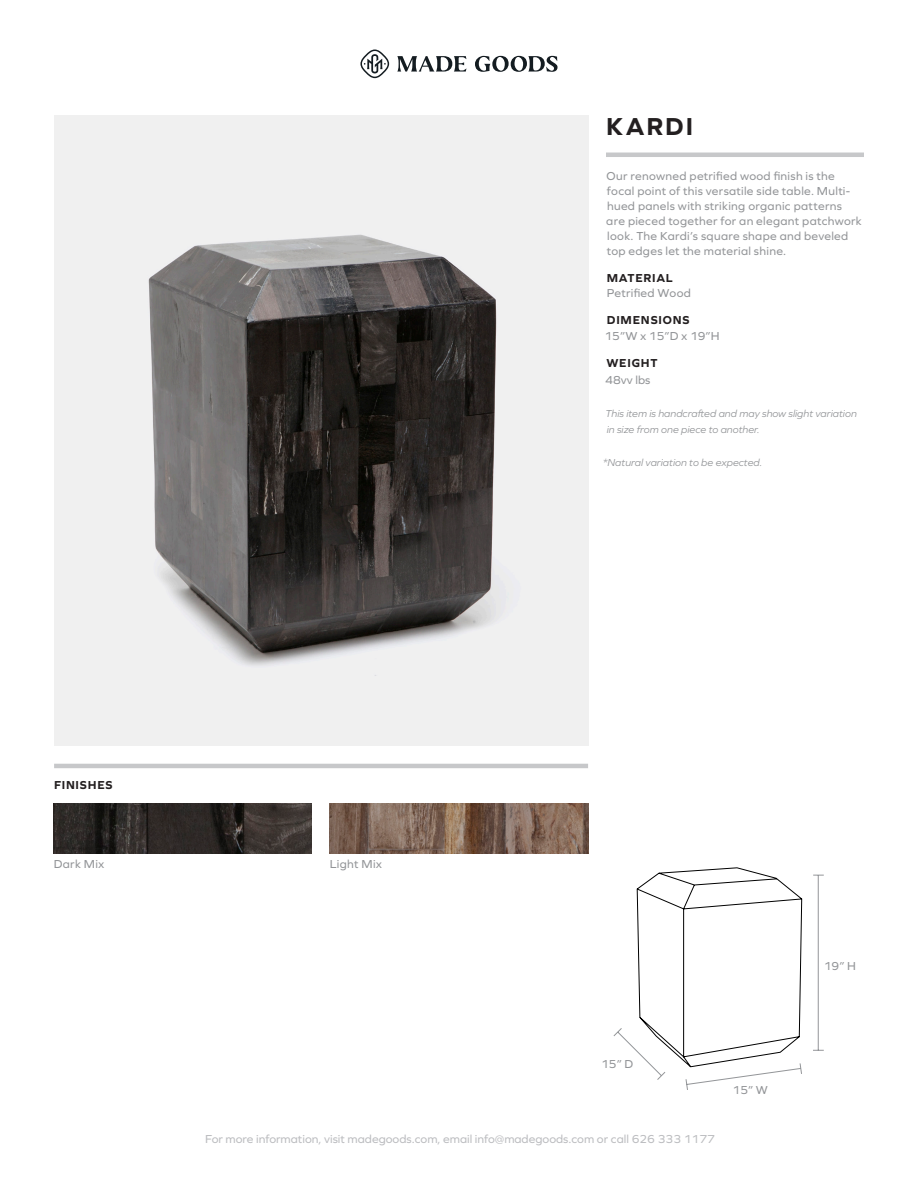
<style>
.page{position:relative;width:918px;height:1188px;background:#fff}
.page>*{position:absolute;margin:0;border:0;box-sizing:border-box;transform-origin:0 0}
.t1{font:700 25.5px "Graphie";letter-spacing:.08em;color:#231f20}
.t2{font:12px/15px "Graphie";letter-spacing:.025em;color:#939598}
.t3{font:12px "Graphie";color:#bcbdc0}
.t4{font:700 12px "Graphie";letter-spacing:.065em;color:#231f20}
.t5{font:italic 10.5px/16.5px "Graphie";color:#939598}
</style>
<div class="page">
<hr style="left:606px;top:153px;width:258px;height:4px;background:#c7c8ca">
<svg style="left:397px;top:56px;width:161px;height:16px"></svg>
<svg style="left:360px;top:50px;width:29px;height:28px"></svg>
<hr style="left:54px;top:764px;width:534px;height:4px;background:#c7c8ca">
<hr style="left:818px;top:875px;width:1px;height:175px;background:#939598">
<img style="left:54px;top:116px;width:534px;height:629px">
<img style="left:54px;top:803px;width:258px;height:51px">
<img style="left:330px;top:803px;width:258px;height:51px">
<svg style="left:613px;top:867px;width:190px;height:223px"></svg>
<p class="t4" style="left:54px;top:778px;width:60px">FINISHES</p>
<p class="t2" style="left:54px;top:856px;width:52px">Dark Mix</p>
<p class="t2" style="left:330px;top:856px;width:54px">Light Mix</p>
<p class="t1" style="left:606px;top:111px;width:88px">KARDI</p>
<p class="t2" style="left:606px;top:168px;width:257px">Our renowned petrified wood finish is the focal point of this versatile side table. Multi&shy;hued panels with striking organic patterns are pieced together for an elegant patchwork look. The Kardi’s square shape and beveled top edges let the material shine.</p>
<p class="t4" style="left:607px;top:271px;width:67px">MATERIAL</p>
<p class="t2" style="left:607px;top:285px;width:86px">Petrified Wood</p>
<p class="t4" style="left:607px;top:313px;width:84px">DIMENSIONS</p>
<p class="t2" style="left:605px;top:328px;width:117px">15”W x 15”D x 19”H</p>
<p class="t4" style="left:607px;top:356px;width:52px">WEIGHT</p>
<p class="t2" style="left:605px;top:372px;width:47px">48vv lbs</p>
<p class="t5" style="left:606px;top:405px;width:253px">This item is handcrafted and may show slight variation in size from one piece to another.</p>
<p class="t5" style="left:603px;top:454px;width:161px">*Natural variation to be expected.</p>
<p class="t2" style="left:601px;top:1056px;width:34px">15” D</p>
<p class="t2" style="left:733px;top:1082px;width:37px">15” W</p>
<p class="t2" style="left:824px;top:958px;width:34px">19” H</p>
<p class="t3" style="left:205px;top:1132px;width:511px">For more information, visit madegoods.com, email info@madegoods.com or call 626 333 1177</p>
</div>
